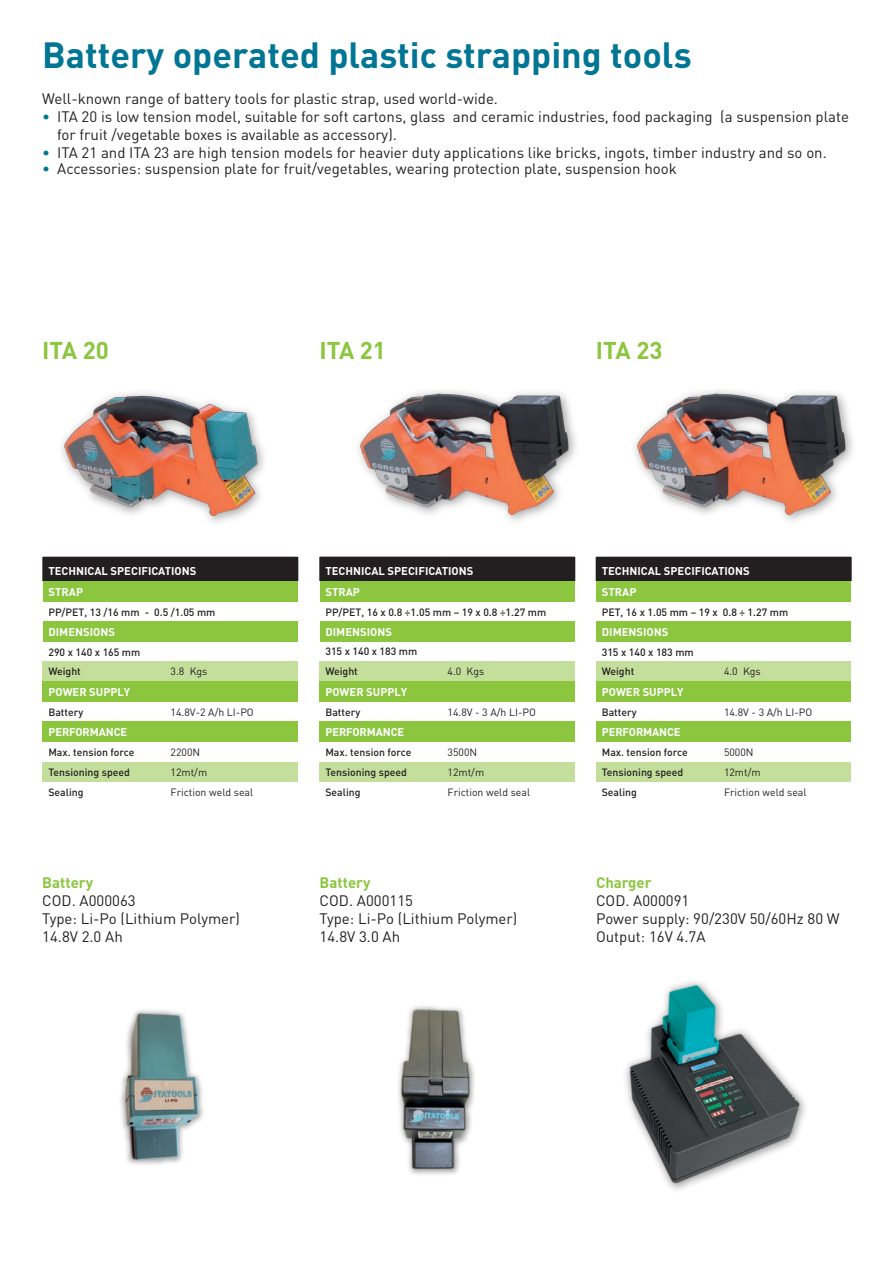
<style>
.page{position:relative;width:893px;height:1263px;background:#fff}
.page>*{position:absolute;margin:0;border:0;box-sizing:border-box;transform-origin:0 0}
.t1{font:700 36px "DIN";color:#007594}
.t2{font:700 24px "DIN";color:#8bc63e}
.t3{font:15px/18px "DIN";color:#231f20}
.t4{font:700 15px "DIN";color:#8bc63e}
.t5{font:700 11.25px/20.7px "DIN";color:#fff}
.t6{font:500 10.5px/19.8px "DIN";color:#231f20}
.t7{font:10.5px "DIN";color:#231f20}
.s1{color:#007594}
</style>
<div class="page">
<img style="left:595px;top:390px;width:258px;height:170px">
<img style="left:320px;top:390px;width:256px;height:170px">
<img style="left:42px;top:393px;width:257px;height:167px">
<img style="left:398px;top:1006px;width:49px;height:169px">
<img style="left:120px;top:1010px;width:83px;height:155px">
<img style="left:447px;top:981px;width:358px;height:209px">
<div style="left:165px;top:621px;width:133px;height:20px;background:#8bc63e"></div>
<div style="left:43px;top:621px;width:122px;height:20px;background:#8bc63e"></div>
<div style="left:43px;top:557px;width:255px;height:24px;background:#231f20"></div>
<div style="left:165px;top:721px;width:133px;height:21px;background:#8bc63e"></div>
<div style="left:43px;top:721px;width:122px;height:21px;background:#8bc63e"></div>
<div style="left:165px;top:681px;width:133px;height:20px;background:#8bc63e"></div>
<div style="left:43px;top:681px;width:122px;height:20px;background:#8bc63e"></div>
<div style="left:165px;top:581px;width:133px;height:20px;background:#8bc63e"></div>
<div style="left:43px;top:581px;width:122px;height:20px;background:#8bc63e"></div>
<div style="left:165px;top:761px;width:133px;height:20px;background:#c4df9b"></div>
<div style="left:43px;top:761px;width:122px;height:20px;background:#c4df9b"></div>
<div style="left:165px;top:661px;width:133px;height:20px;background:#c4df9b"></div>
<div style="left:43px;top:661px;width:122px;height:20px;background:#c4df9b"></div>
<div style="left:442px;top:621px;width:132px;height:20px;background:#8bc63e"></div>
<div style="left:320px;top:621px;width:122px;height:20px;background:#8bc63e"></div>
<div style="left:320px;top:557px;width:254px;height:24px;background:#231f20"></div>
<div style="left:442px;top:721px;width:132px;height:20px;background:#8bc63e"></div>
<div style="left:320px;top:721px;width:122px;height:20px;background:#8bc63e"></div>
<div style="left:442px;top:681px;width:132px;height:20px;background:#8bc63e"></div>
<div style="left:320px;top:681px;width:122px;height:20px;background:#8bc63e"></div>
<div style="left:442px;top:581px;width:132px;height:20px;background:#8bc63e"></div>
<div style="left:320px;top:581px;width:122px;height:20px;background:#8bc63e"></div>
<div style="left:442px;top:761px;width:132px;height:20px;background:#c4df9b"></div>
<div style="left:320px;top:761px;width:122px;height:20px;background:#c4df9b"></div>
<div style="left:442px;top:661px;width:132px;height:20px;background:#c4df9b"></div>
<div style="left:320px;top:661px;width:122px;height:20px;background:#c4df9b"></div>
<svg style="left:319px;top:557px;width:1px;height:24px"></svg>
<svg style="left:574px;top:557px;width:1px;height:24px"></svg>
<div style="left:718px;top:621px;width:133px;height:20px;background:#8bc63e"></div>
<div style="left:596px;top:621px;width:122px;height:20px;background:#8bc63e"></div>
<div style="left:596px;top:557px;width:255px;height:24px;background:#231f20"></div>
<div style="left:718px;top:721px;width:133px;height:21px;background:#8bc63e"></div>
<div style="left:596px;top:721px;width:122px;height:21px;background:#8bc63e"></div>
<div style="left:718px;top:681px;width:133px;height:20px;background:#8bc63e"></div>
<div style="left:596px;top:681px;width:122px;height:20px;background:#8bc63e"></div>
<div style="left:718px;top:581px;width:133px;height:20px;background:#8bc63e"></div>
<div style="left:596px;top:581px;width:122px;height:20px;background:#8bc63e"></div>
<div style="left:718px;top:761px;width:133px;height:20px;background:#c4df9b"></div>
<div style="left:596px;top:761px;width:122px;height:20px;background:#c4df9b"></div>
<div style="left:718px;top:661px;width:133px;height:20px;background:#c4df9b"></div>
<div style="left:596px;top:661px;width:122px;height:20px;background:#c4df9b"></div>
<h1 class="t1" style="left:42px;top:31px;width:651px">Battery operated plastic strapping tools</h1>
<p class="t3" style="left:42px;top:89px;width:457px">Well-known range of battery tools for plastic strap, used world-wide.</p>
<p class="t3" style="left:57px;top:107px;width:793px;text-indent:-15px"><span class="s1">•</span> ITA 20 is low tension model, suitable for soft cartons, glass and ceramic industries, food packaging (a suspension plate for fruit /vegetable boxes is available as accessory).</p>
<p class="t3" style="left:42px;top:143px;width:785px"><span class="s1">•</span> ITA 21 and ITA 23 are high tension models for heavier duty applications like bricks, ingots, timber industry and so on.</p>
<p class="t3" style="left:42px;top:160px;width:636px"><span class="s1">•</span> Accessories: suspension plate for fruit/vegetables, wearing protection plate, suspension hook</p>
<h2 class="t2" style="left:42px;top:335px;width:68px">ITA 20</h2>
<h2 class="t2" style="left:319px;top:335px;width:68px">ITA 21</h2>
<h2 class="t2" style="left:596px;top:335px;width:68px">ITA 23</h2>
<p class="t5" style="left:48px;top:560px;width:149px">TECHNICAL SPECIFICATIONS<br>STRAP</p>
<p class="t6" style="left:48px;top:601px;width:168px">PP/PET, 13 /16 mm - 0.5 /1.05 mm</p>
<p class="t6" style="left:48px;top:641px;width:93px">290 x 140 x 165 mm<br>Weight</p>
<p class="t5" style="left:48px;top:621px;width:68px">DIMENSIONS</p>
<p class="t7" style="left:171px;top:665px;width:38px">3.8 Kgs</p>
<p class="t5" style="left:48px;top:681px;width:83px">POWER SUPPLY</p>
<p class="t6" style="left:48px;top:701px;width:36px">Battery</p>
<p class="t7" style="left:171px;top:705px;width:85px">14.8V-2 A/h LI-PO</p>
<p class="t5" style="left:48px;top:721px;width:80px">PERFORMANCE</p>
<p class="t6" style="left:48px;top:742px;width:87px">Max. tension force</p>
<p class="t7" style="left:171px;top:745px;width:31px">2200N</p>
<p class="t6" style="left:48px;top:762px;width:83px">Tensioning speed</p>
<p class="t7" style="left:171px;top:765px;width:38px">12mt/m</p>
<p class="t6" style="left:48px;top:781px;width:37px">Sealing</p>
<p class="t7" style="left:171px;top:785px;width:84px">Friction weld seal</p>
<p class="t4" style="left:42px;top:872px;width:52px">Battery</p>
<p class="t3" style="left:42px;top:891px;width:199px">COD. A000063<br>Type: Li-Po (Lithium Polymer)<br>14.8V 2.0 Ah</p>
<p class="t5" style="left:325px;top:560px;width:149px">TECHNICAL SPECIFICATIONS<br>STRAP</p>
<p class="t6" style="left:325px;top:601px;width:222px">PP/PET, 16 x 0.8 ÷1.05 mm – 19 x 0.8 ÷1.27 mm</p>
<p class="t6" style="left:325px;top:641px;width:93px">315 x 140 x 183 mm<br>Weight</p>
<p class="t5" style="left:325px;top:621px;width:68px">DIMENSIONS</p>
<p class="t7" style="left:447px;top:665px;width:38px">4.0 Kgs</p>
<p class="t5" style="left:325px;top:681px;width:83px">POWER SUPPLY</p>
<p class="t6" style="left:325px;top:701px;width:36px">Battery</p>
<p class="t7" style="left:447px;top:705px;width:90px">14.8V - 3 A/h LI-PO</p>
<p class="t5" style="left:325px;top:721px;width:80px">PERFORMANCE</p>
<p class="t6" style="left:325px;top:742px;width:87px">Max. tension force</p>
<p class="t7" style="left:447px;top:745px;width:31px">3500N</p>
<p class="t6" style="left:325px;top:762px;width:83px">Tensioning speed</p>
<p class="t7" style="left:447px;top:765px;width:38px">12mt/m</p>
<p class="t6" style="left:325px;top:781px;width:37px">Sealing</p>
<p class="t7" style="left:447px;top:785px;width:84px">Friction weld seal</p>
<p class="t4" style="left:319px;top:872px;width:52px">Battery</p>
<p class="t3" style="left:319px;top:891px;width:199px">COD. A000115<br>Type: Li-Po (Lithium Polymer)<br>14.8V 3.0 Ah</p>
<p class="t5" style="left:601px;top:560px;width:149px">TECHNICAL SPECIFICATIONS<br>STRAP</p>
<p class="t6" style="left:601px;top:601px;width:188px">PET, 16 x 1.05 mm – 19 x 0.8 ÷ 1.27 mm</p>
<p class="t6" style="left:601px;top:641px;width:93px">315 x 140 x 183 mm<br>Weight</p>
<p class="t5" style="left:601px;top:621px;width:68px">DIMENSIONS</p>
<p class="t7" style="left:724px;top:665px;width:38px">4.0 Kgs</p>
<p class="t5" style="left:601px;top:681px;width:83px">POWER SUPPLY</p>
<p class="t6" style="left:601px;top:701px;width:36px">Battery</p>
<p class="t7" style="left:724px;top:705px;width:90px">14.8V - 3 A/h LI-PO</p>
<p class="t5" style="left:601px;top:721px;width:80px">PERFORMANCE</p>
<p class="t6" style="left:601px;top:742px;width:87px">Max. tension force</p>
<p class="t7" style="left:724px;top:745px;width:31px">5000N</p>
<p class="t6" style="left:601px;top:762px;width:83px">Tensioning speed</p>
<p class="t7" style="left:724px;top:765px;width:38px">12mt/m</p>
<p class="t6" style="left:601px;top:781px;width:37px">Sealing</p>
<p class="t7" style="left:724px;top:785px;width:84px">Friction weld seal</p>
<p class="t4" style="left:596px;top:872px;width:57px">Charger</p>
<p class="t3" style="left:596px;top:891px;width:245px">COD. A000091<br>Power supply: 90/230V 50/60Hz 80 W<br>Output: 16V 4.7A</p>
</div>
